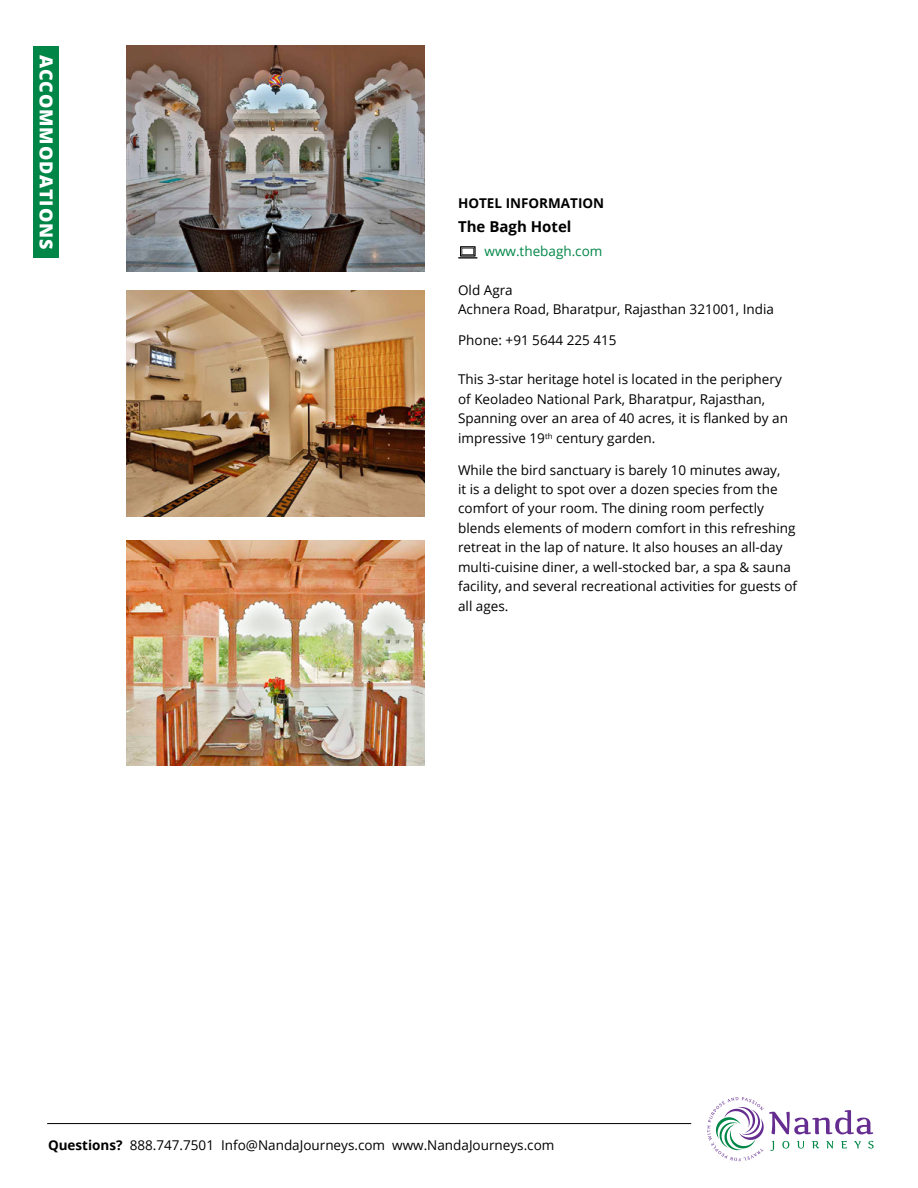
<style>
.page{position:relative;width:918px;height:1188px;background:#fff}
.page>*{position:absolute;margin:0;border:0;box-sizing:border-box;transform-origin:0 0}
.t1{font:800 18px "Open Sans";letter-spacing:.05em;color:#fff}
.t2{font:700 15px "Open Sans";color:#000}
.t3{font:13.5px/19.5px "Open Sans";color:#000}
.t4{font:700 13.5px "Open Sans";color:#000}
.t5{font:13.5px "Open Sans";color:#008647}
.s1{font-weight:700}
</style>
<div class="page">
<svg style="left:707px;top:1097px;width:167px;height:64px"></svg>
<hr style="left:47px;top:1123px;width:644px;height:1px;background:#000">
<div style="left:34px;top:46px;width:25px;height:211px;background:#008647"></div>
<img style="left:126px;top:45px;width:299px;height:226px">
<img style="left:126px;top:291px;width:299px;height:225px">
<img style="left:126px;top:540px;width:299px;height:226px">
<svg style="left:460px;top:246px;width:16px;height:11px"></svg>
<hr style="left:458px;top:257px;width:20px;height:2px;background:#000">
<h1 class="t1" style="left:60px;top:55px;width:196px;rotate:90deg">ACCOMMODATIONS</h1>
<p class="t4" style="left:458px;top:193px;width:148px">HOTEL INFORMATION</p>
<p class="t2" style="left:458px;top:215px;width:115px">The Bagh Hotel</p>
<p class="t5" style="left:485px;top:241px;width:119px">www.thebagh.com</p>
<p class="t3" style="left:458px;top:280px;width:317px">Old Agra<br>Achnera Road, Bharatpur, Rajasthan 321001, India</p>
<p class="t3" style="left:458px;top:330px;width:160px">Phone: +91 5644 225 415</p>
<p class="t3" style="left:458px;top:369px;width:331px">This 3-star heritage hotel is located in the periphery of Keoladeo National Park, Bharatpur, Rajasthan, Spanning over an area of 40 acres, it is flanked by an impressive 19<sup>th</sup> century garden.</p>
<p class="t3" style="left:458px;top:460px;width:341px">While the bird sanctuary is barely 10 minutes away,<br>it is a delight to spot over a dozen species from the comfort of your room. The dining room perfectly blends elements of modern comfort in this refreshing retreat in the lap of nature. It also houses an all-day multi-cuisine diner, a well-stocked bar, a spa &amp; sauna facility, and several recreational activities for guests of all ages.</p>
<p class="t3" style="left:48px;top:1135px;width:508px"><span class="s1">Questions?</span> 888.747.7501 Info@NandaJourneys.com www.NandaJourneys.com</p>
</div>
